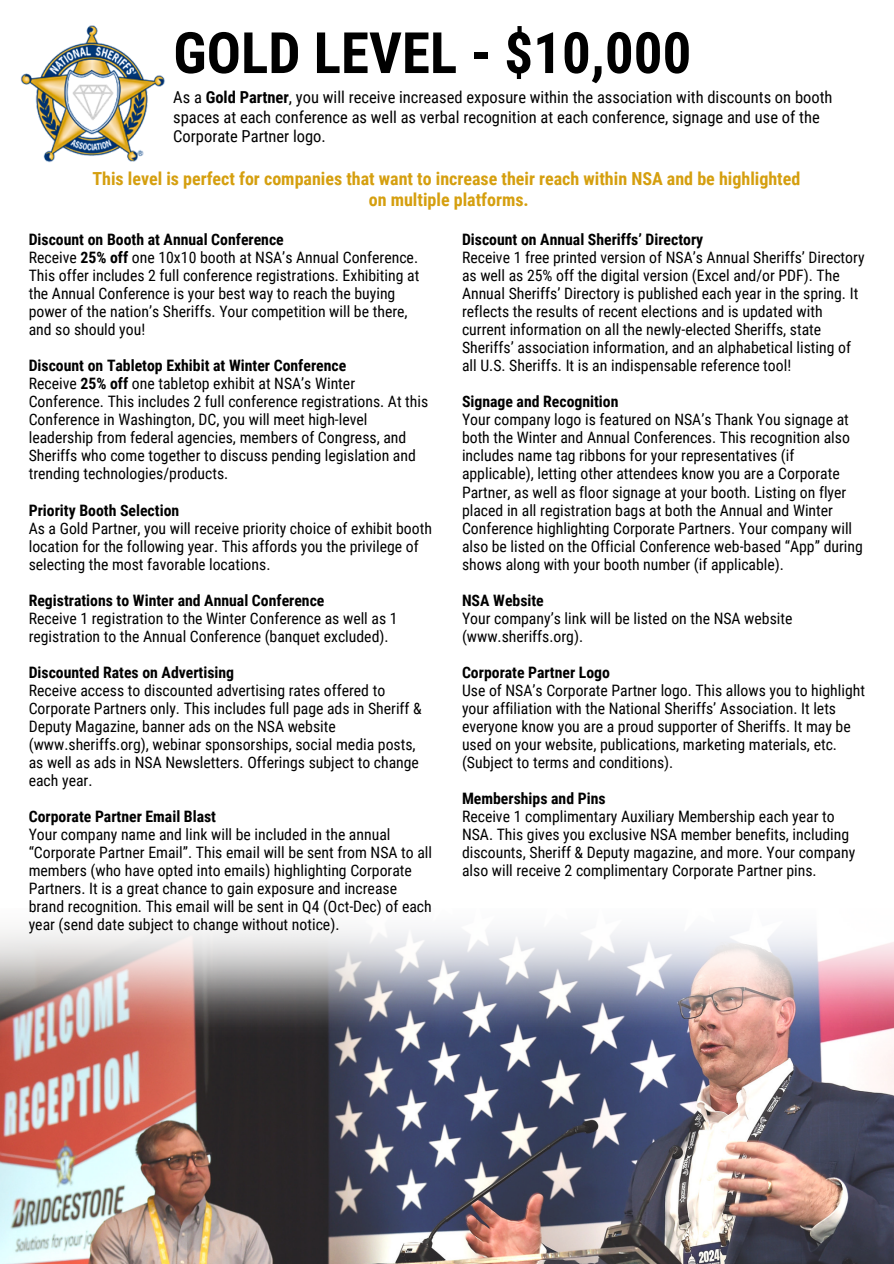
<style>
.page{position:relative;width:894px;height:1264px;background:#fff}
.page>*{position:absolute;margin:0;border:0;box-sizing:border-box;transform-origin:0 0}
.t1{font:700 57px "Roboto Condensed";color:#000}
.t2{font:700 18px/21.3px "Roboto Condensed";color:#d59f0f;text-align:center}
.t3{font:16.5px/19.2px "Roboto Condensed";color:#000}
.t4{font:15.75px/18px "Roboto Condensed";color:#000}
.t5{font:700 15.75px "Roboto Condensed";color:#000}
.s1{font-weight:700}
</style>
<div class="page">
<img style="left:21px;top:25px;width:144px;height:138px">
<img style="left:0;top:1055px;width:893px;height:208px">
<svg style="left:0;top:1047px;width:893px;height:8px;background:#816974"></svg>
<img style="left:0;top:928px;width:893px;height:119px">
<h2 class="t1" style="left:173px;top:20px;width:519px">GOLD LEVEL - $10,000</h2>
<h2 class="t3" style="left:173px;top:88px;width:660px">As a <span class="s1">Gold Partner</span>, you will receive increased exposure within the association with discounts on booth spaces at each conference as well as verbal recognition at each conference, signage and use of the<br>Corporate Partner logo.</h2>
<h1 class="t2" style="left:92px;top:168px;width:709px">This level is perfect for companies that want to increase their reach within NSA and be highlighted on multiple platforms.</h1>
<p class="t5" style="left:29px;top:231px;width:256px">Discount on Booth at Annual Conference</p>
<p class="t4" style="left:29px;top:249px;width:392px">Receive <span class="s1">25% off</span> one 10x10 booth at NSA’s Annual Conference.<br>This offer includes 2 full conference registrations. Exhibiting at the Annual Conference is your best way to reach the buying power of the nation’s Sheriffs. Your competition will be there, and so should you!</p>
<p class="t5" style="left:29px;top:357px;width:319px">Discount on Tabletop Exhibit at Winter Conference</p>
<p class="t4" style="left:29px;top:375px;width:401px">Receive <span class="s1">25% off</span> one tabletop exhibit at NSA’s Winter Conference. This includes 2 full conference registrations. At this Conference in Washington, DC, you will meet high-level leadership from federal agencies, members of Congress, and Sheriffs who come together to discuss pending legislation and trending technologies/products.</p>
<p class="t5" style="left:29px;top:501px;width:152px">Priority Booth Selection</p>
<p class="t4" style="left:29px;top:519px;width:404px">As a Gold Partner, you will receive priority choice of exhibit booth location for the following year. This affords you the privilege of selecting the most favorable locations.</p>
<p class="t5" style="left:29px;top:591px;width:297px">Registrations to Winter and Annual Conference</p>
<p class="t4" style="left:29px;top:609px;width:370px">Receive 1 registration to the Winter Conference as well as 1</p>
<p class="t4" style="left:29px;top:627px;width:361px">registration to the Annual Conference (banquet excluded).</p>
<p class="t5" style="left:29px;top:663px;width:207px">Discounted Rates on Advertising</p>
<p class="t4" style="left:29px;top:681px;width:394px">Receive access to discounted advertising rates offered to Corporate Partners only. This includes full page ads in Sheriff &amp; Deputy Magazine, banner ads on the NSA website (www.sheriffs.org), webinar sponsorships, social media posts, as well as ads in NSA Newsletters. Offerings subject to change each year.</p>
<p class="t5" style="left:29px;top:807px;width:189px">Corporate Partner Email Blast</p>
<p class="t4" style="left:29px;top:825px;width:405px">Your company name and link will be included in the annual “Corporate Partner Email”. This email will be sent from NSA to all members (who have opted into emails) highlighting Corporate Partners. It is a great chance to gain exposure and increase brand recognition. This email will be sent in Q4 (Oct-Dec) of each year (send date subject to change without notice).</p>
<p class="t5" style="left:462px;top:231px;width:243px">Discount on Annual Sheriffs’ Directory</p>
<p class="t4" style="left:462px;top:249px;width:404px">Receive 1 free printed version of NSA’s Annual Sheriffs’ Directory as well as 25% off the digital version (Excel and/or PDF). The Annual Sheriffs’ Directory is published each year in the spring. It reflects the results of recent elections and is updated with current information on all the newly-elected Sheriffs, state Sheriffs’ association information, and an alphabetical listing of all U.S. Sheriffs. It is an indispensable reference tool!</p>
<p class="t5" style="left:462px;top:393px;width:158px">Signage and Recognition</p>
<p class="t4" style="left:462px;top:411px;width:402px">Your company logo is featured on NSA’s Thank You signage at both the Winter and Annual Conferences. This recognition also includes name tag ribbons for your representatives (if applicable), letting other attendees know you are a Corporate Partner, as well as floor signage at your booth. Listing on flyer placed in all registration bags at both the Annual and Winter Conference highlighting Corporate Partners. Your company will also be listed on the Official Conference web-based “App” during shows along with your booth number (if applicable).</p>
<p class="t5" style="left:462px;top:591px;width:83px">NSA Website</p>
<p class="t4" style="left:462px;top:609px;width:332px">Your company’s link will be listed on the NSA website (www.sheriffs.org).</p>
<p class="t5" style="left:462px;top:663px;width:149px">Corporate Partner Logo</p>
<p class="t4" style="left:462px;top:681px;width:404px">Use of NSA’s Corporate Partner logo. This allows you to highlight your affiliation with the National Sheriffs’ Association. It lets everyone know you are a proud supporter of Sheriffs. It may be used on your website, publications, marketing materials, etc. (Subject to terms and conditions).</p>
<p class="t5" style="left:462px;top:789px;width:145px">Memberships and Pins</p>
<p class="t4" style="left:462px;top:807px;width:394px">Receive 1 complimentary Auxiliary Membership each year to NSA. This gives you exclusive NSA member benefits, including discounts, Sheriff &amp; Deputy magazine, and more. Your company also will receive 2 complimentary Corporate Partner pins.</p>
</div>
